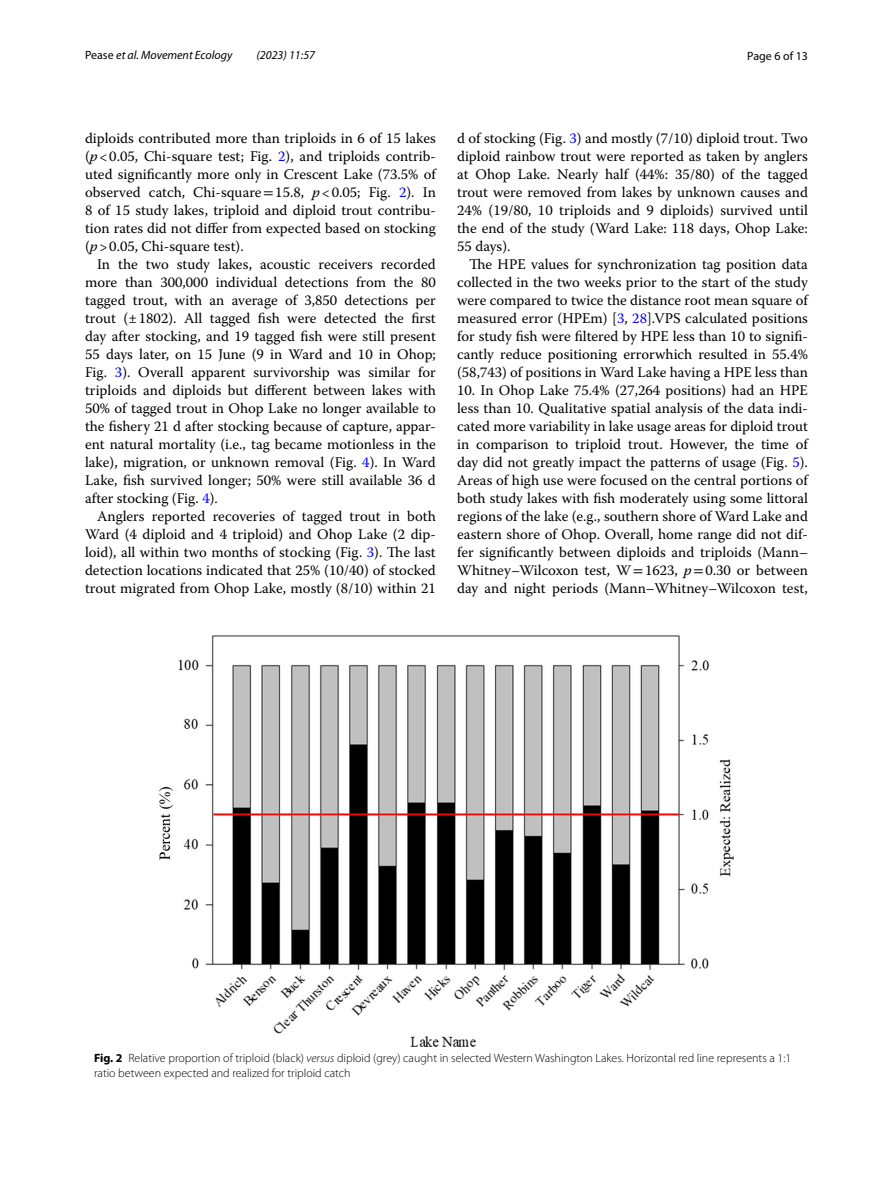
<style>
.page{position:relative;width:893px;height:1187px;background:#fff}
.page>*{position:absolute;margin:0;border:0;box-sizing:border-box;transform-origin:0 0}
.t1{font:14.7px/18px "Warnock Pro";color:#000;text-align:justify}
.t2{font:300 12px/15px "Myriad Pro";color:#000}
.t3{font:italic 12px "Myriad Pro";color:#000}
.t4{font:12px "Myriad Pro";color:#000}
.s1{font-style:normal}
.s2{font-style:italic}
.s3{color:#00f}
.s4{font-family:"STIX"}
.s5{font-weight:700}
</style>
<div class="page">
<img style="left:159px;top:635px;width:574px;height:411px">
<p class="t3" style="left:85px;top:48px;width:149px"><span class="s1">Pease</span> et al. Movement Ecology</p>
<p class="t3" style="left:256px;top:48px;width:60px">(2023) 11:57</p>
<p class="t4" style="left:747px;top:48px;width:62px">Page 6 of 13</p>
<p class="t1" style="left:85px;top:128px;width:352px">diploids contributed more than triploids in 6 of 15 lakes (<span class="s2">p</span>&lt;0.05, Chi-square test; Fig. <span class="s3">2</span>), and triploids contrib&shy;uted significantly more only in Crescent Lake (73.5% of observed catch, Chi-square<span class="s4">=</span>15.8, <span class="s2">p</span>&lt;0.05; Fig. <span class="s3">2</span>). In 8 of 15 study lakes, triploid and diploid trout contribu&shy;tion rates did not differ from expected based on stocking (<span class="s2">p</span>&gt;0.05, Chi-square test).</p>
<p class="t1" style="left:85px;top:254px;width:352px;text-indent:12px">In the two study lakes, acoustic receivers recorded more than 300,000 individual detections from the 80 tagged trout, with an average of 3,850 detections per trout (±1802). All tagged fish were detected the first day after stocking, and 19 tagged fish were still present 55 days later, on 15 June (9 in Ward and 10 in Ohop; Fig. <span class="s3">3</span>). Overall apparent survivorship was similar for triploids and diploids but different between lakes with 50% of tagged trout in Ohop Lake no longer available to the fishery 21 d after stocking because of capture, appar&shy;ent natural mortality (i.e., tag became motionless in the lake), migration, or unknown removal (Fig. <span class="s3">4</span>). In Ward Lake, fish survived longer; 50% were still available 36 d after stocking (Fig. <span class="s3">4</span>).</p>
<p class="t1" style="left:85px;top:506px;width:352px;text-indent:12px">Anglers reported recoveries of tagged trout in both Ward (4 diploid and 4 triploid) and Ohop Lake (2 dip&shy;loid), all within two months of stocking (Fig. <span class="s3">3</span>). The last detection locations indicated that 25% (10/40) of stocked trout migrated from Ohop Lake, mostly (8/10) within 21</p>
<p class="t1" style="left:457px;top:128px;width:352px">d of stocking (Fig. <span class="s3">3</span>) and mostly (7/10) diploid trout. Two diploid rainbow trout were reported as taken by anglers at Ohop Lake. Nearly half (44%: 35/80) of the tagged trout were removed from lakes by unknown causes and 24% (19/80, 10 triploids and 9 diploids) survived until the end of the study (Ward Lake: 118 days, Ohop Lake:<br>55 days).</p>
<p class="t1" style="left:457px;top:254px;width:352px;text-indent:12px">The HPE values for synchronization tag position data collected in the two weeks prior to the start of the study were compared to twice the distance root mean square of measured error (HPEm) [<span class="s3">3</span>, <span class="s3">28</span>].VPS calculated positions for study fish were filtered by HPE less than 10 to signifi&shy;cantly reduce positioning errorwhich resulted in 55.4% (58,743) of positions in Ward Lake having a HPE less than</p>
<p class="t1" style="left:457px;top:380px;width:352px">10. In Ohop Lake 75.4% (27,264 positions) had an HPE less than 10. Qualitative spatial analysis of the data indi&shy;cated more variability in lake usage areas for diploid trout in comparison to triploid trout. However, the time of day did not greatly impact the patterns of usage (Fig. <span class="s3">5</span>).<br>Areas of high use were focused on the central portions of both study lakes with fish moderately using some littoral regions of the lake (e.g., southern shore of Ward Lake and eastern shore of Ohop. Overall, home range did not dif&shy;fer significantly between diploids and triploids (Mann– Whitney–Wilcoxon test, W<span class="s4">=</span>1623, <span class="s2">p</span><span class="s4">=</span>0.30 or between day and night periods (Mann–Whitney–Wilcoxon test,</p>
<p class="t2" style="left:94px;top:1050px;width:699px"><span class="s5">Fig. 2</span> Relative proportion of triploid (black) <span class="s2">versus</span> diploid (grey) caught in selected Western Washington Lakes. Horizontal red line represents a 1:1 ratio between expected and realized for triploid catch</p>
</div>
